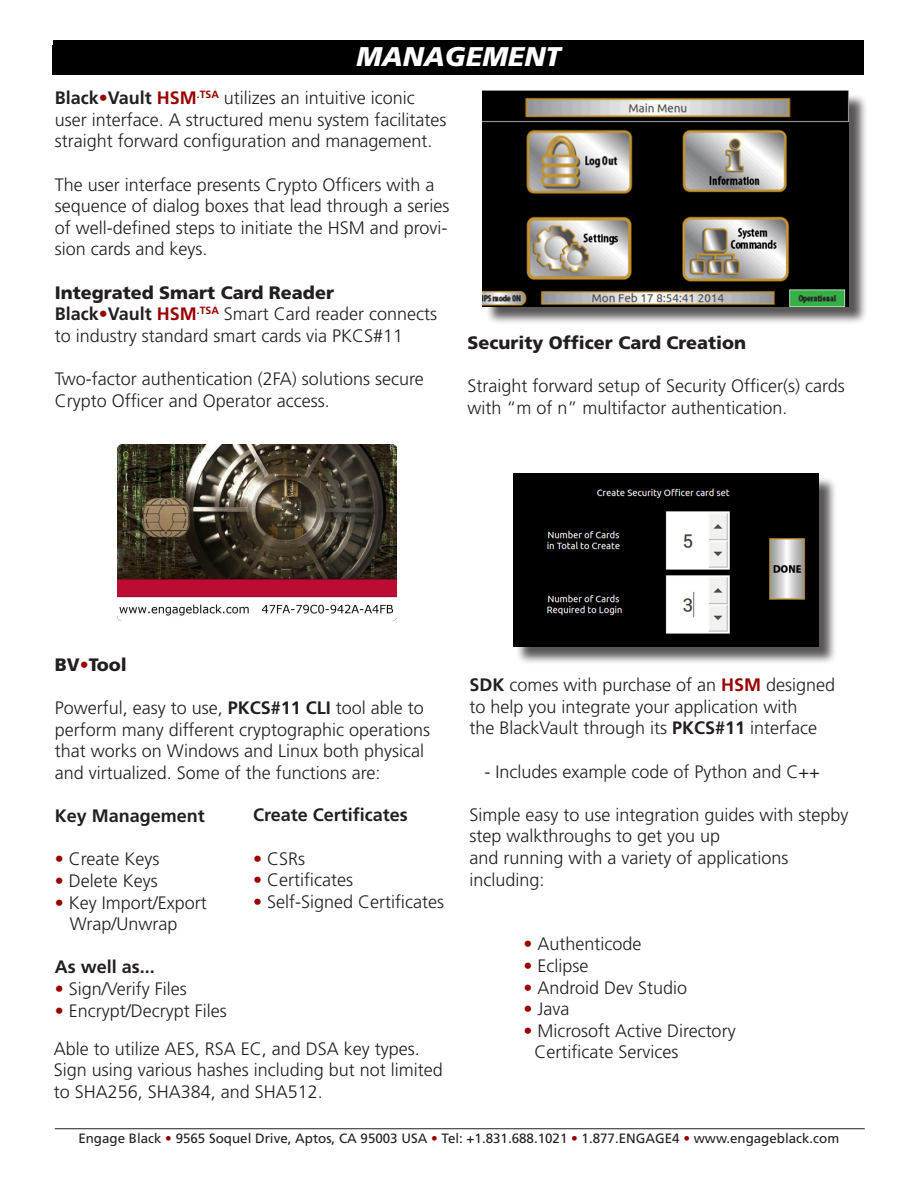
<style>
.page{position:relative;width:918px;height:1188px;background:#fff}
.page>*{position:absolute;margin:0;border:0;box-sizing:border-box;transform-origin:0 0}
.t1{font:italic 900 27px "Frutiger";color:#fff}
.t2{font:300 18px/21.6px "Frutiger";color:#231f20}
.t3{font:900 18px "Frutiger";color:#231f20}
.t4{font:700 18px "Frutiger";color:#231f20}
.t5{font:13.5px "Frutiger";color:#231f20}
.s1{font-weight:700}
.s2{font-weight:700;color:#9a0000}
.s3{color:#9a0000}
</style>
<div class="page">
<div style="left:515px;top:476px;width:322px;height:189px;background:#231f20;opacity:.75"></div>
<img style="left:513px;top:474px;width:305px;height:173px">
<div style="left:485px;top:93px;width:383px;height:232px;background:#231f20;opacity:.75"></div>
<img style="left:483px;top:91px;width:366px;height:216px">
<div style="left:54px;top:41px;width:810px;height:34px;background:#000"></div>
<div style="left:53px;top:46px;width:811px;height:29px;background:#000"></div>
<hr style="left:55px;top:1128px;width:810px;height:1px;background:#231f20">
<img style="left:117px;top:445px;width:279px;height:176px">
<p class="t1" style="left:356px;top:40px;width:206px">MANAGEMENT</p>
<p class="t2" style="left:55px;top:87px;width:362px"><span class="s1">Black</span><span class="s2">•</span><span class="s1">Vault</span> <span class="s2">HSM</span><sup>.TSA</sup> utilizes an intuitive iconic</p>
<p class="t2" style="left:55px;top:109px;width:393px">user interface. A structured menu system facilitates</p>
<p class="t2" style="left:55px;top:131px;width:379px">straight forward configuration and management.</p>
<p class="t2" style="left:55px;top:174px;width:381px">The user interface presents Crypto Officers with a</p>
<p class="t2" style="left:55px;top:195px;width:396px">sequence of dialog boxes that lead through a series</p>
<p class="t2" style="left:55px;top:217px;width:394px">of well-defined steps to initiate the HSM and provi&shy;sion cards and keys.</p>
<p class="t3" style="left:55px;top:281px;width:281px">Integrated Smart Card Reader</p>
<p class="t2" style="left:55px;top:303px;width:384px"><span class="s1">Black</span><span class="s2">•</span><span class="s1">Vault</span> <span class="s2">HSM</span><sup>.TSA</sup> Smart Card reader connects</p>
<p class="t2" style="left:55px;top:325px;width:350px">to industry standard smart cards via PKCS#11</p>
<p class="t2" style="left:55px;top:368px;width:370px">Two-factor authentication (2FA) solutions secure</p>
<p class="t2" style="left:55px;top:390px;width:277px">Crypto Officer and Operator access.</p>
<p class="t3" style="left:467px;top:332px;width:280px">Security Officer Card Creation</p>
<p class="t2" style="left:467px;top:376px;width:379px">Straight forward setup of Security Officer(s) cards</p>
<p class="t2" style="left:467px;top:397px;width:322px">with “m of n” multifactor authentication.</p>
<p class="t3" style="left:55px;top:654px;width:74px">BV<span class="s2">•</span>Tool</p>
<p class="t2" style="left:55px;top:697px;width:371px">Powerful, easy to use, <span class="s1">PKCS#11 CLI</span> tool able to</p>
<p class="t2" style="left:55px;top:719px;width:377px">perform many different cryptographic operations</p>
<p class="t2" style="left:55px;top:741px;width:371px">that works on Windows and Linux both physical</p>
<p class="t2" style="left:55px;top:762px;width:327px">and virtualized. Some of the functions are:</p>
<p class="t4" style="left:55px;top:805px;width:152px">Key Management</p>
<p class="t2" style="left:55px;top:849px;width:106px"><span class="s2">•</span> Create Keys</p>
<p class="t2" style="left:55px;top:870px;width:104px"><span class="s2">•</span> Delete Keys</p>
<p class="t2" style="left:55px;top:892px;width:153px"><span class="s2">•</span> Key Import/Export</p>
<p class="t2" style="left:70px;top:913px;width:109px">Wrap/Unwrap</p>
<p class="t4" style="left:55px;top:956px;width:102px">As well as...</p>
<p class="t2" style="left:55px;top:978px;width:133px"><span class="s2">•</span> Sign/Verify Files</p>
<p class="t2" style="left:55px;top:1000px;width:173px"><span class="s2">•</span> Encrypt/Decrypt Files</p>
<p class="t4" style="left:253px;top:805px;width:156px">Create Certificates</p>
<p class="t2" style="left:253px;top:848px;width:54px"><span class="s2">•</span> CSRs</p>
<p class="t2" style="left:253px;top:869px;width:101px"><span class="s2">•</span> Certificates</p>
<p class="t2" style="left:253px;top:891px;width:192px"><span class="s2">•</span> Self-Signed Certificates</p>
<p class="t2" style="left:54px;top:1038px;width:368px">Able to utilize AES, RSA EC, and DSA key types.</p>
<p class="t2" style="left:54px;top:1059px;width:391px">Sign using various hashes including but not limited</p>
<p class="t2" style="left:54px;top:1081px;width:271px">to SHA256, SHA384, and SHA512.</p>
<p class="t2" style="left:469px;top:674px;width:367px"><span class="s1">SDK</span> comes with purchase of an <span class="s2">HSM</span> designed</p>
<p class="t2" style="left:469px;top:696px;width:330px">to help you integrate your application with</p>
<p class="t2" style="left:469px;top:718px;width:349px">the BlackVault through its <span class="s1">PKCS#11</span> interface</p>
<p class="t2" style="left:484px;top:761px;width:337px">- Includes example code of Python and C++</p>
<p class="t2" style="left:469px;top:804px;width:381px">Simple easy to use integration guides with stepby</p>
<p class="t2" style="left:469px;top:826px;width:252px">step walkthroughs to get you up</p>
<p class="t2" style="left:469px;top:847px;width:321px">and running with a variety of applications</p>
<p class="t2" style="left:469px;top:869px;width:77px">including:</p>
<p class="t2" style="left:523px;top:934px;width:120px"><span class="s2">•</span> Authenticode</p>
<p class="t2" style="left:523px;top:955px;width:66px"><span class="s2">•</span> Eclipse</p>
<p class="t2" style="left:523px;top:977px;width:165px"><span class="s2">•</span> Android Dev Studio</p>
<p class="t2" style="left:523px;top:998px;width:47px"><span class="s2">•</span> Java</p>
<p class="t2" style="left:534px;top:1020px;width:203px;text-indent:-11px"><span class="s2">•</span> Microsoft Active Directory<br>Certificate Services</p>
<p class="t5" style="left:78px;top:1130px;width:762px">Engage Black <span class="s3">•</span> 9565 Soquel Drive, Aptos, CA 95003 USA <span class="s3">•</span> Tel: +1.831.688.1021 <span class="s3">•</span> 1.877.ENGAGE4 <span class="s3">•</span> www.engageblack.com</p>
</div>
